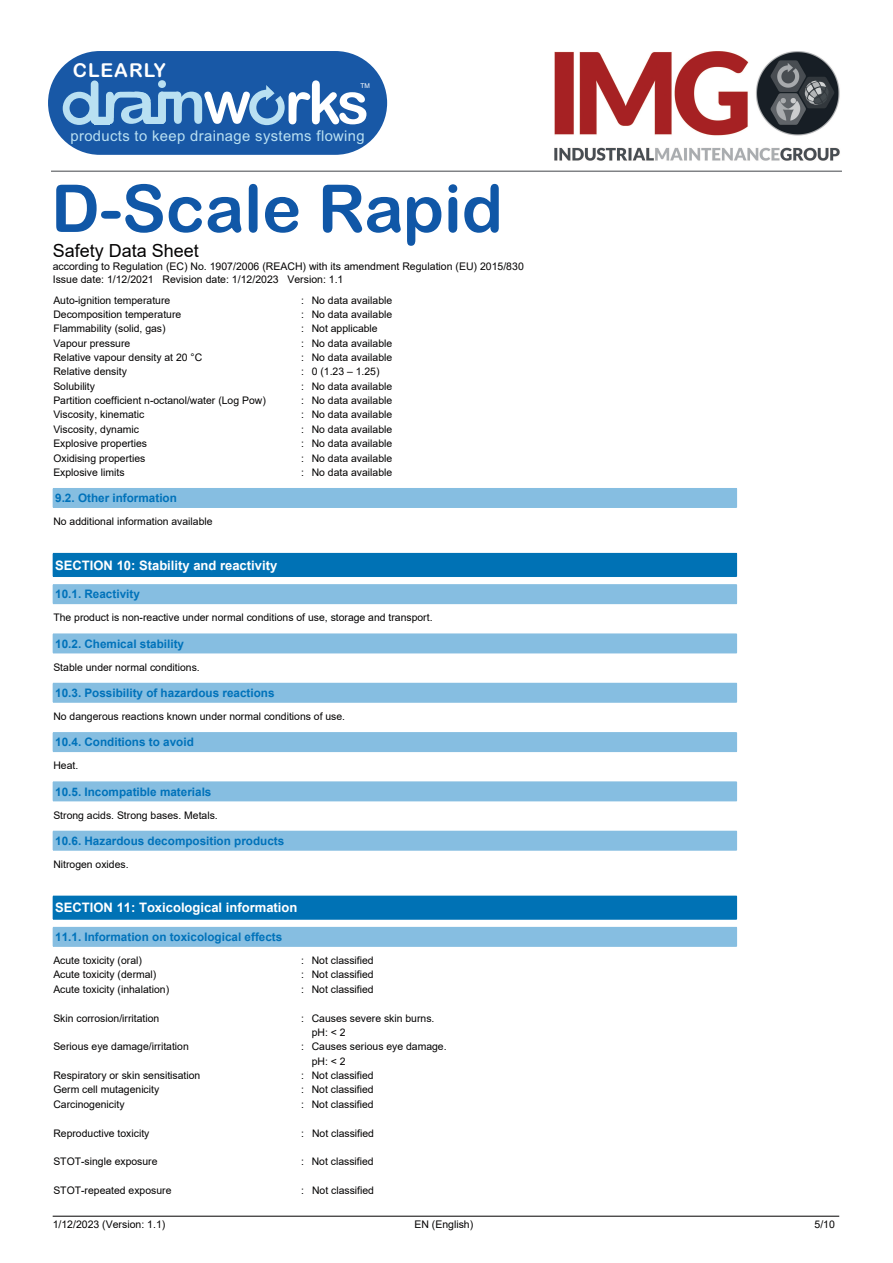
<style>
.page{position:relative;width:893px;height:1263px;background:#fff}
.page>*{position:absolute;margin:0;border:0;box-sizing:border-box;transform-origin:0 0}
.t1{font:66px "Arial Rounded MT Bold";color:#1057a7}
.t2{font:59.4px "Arial Rounded MT Bold";letter-spacing:-.05em;color:#fff}
.t3{font:19.2px "Arial Rounded MT Bold";letter-spacing:.05em;color:#fff}
.t4{font:18px "Arial";color:#030202}
.t5{font:14.85px "Arial";letter-spacing:.025em;color:#b9e0f2}
.t6{font:700 13.05px "Arial";color:#fff}
.t7{font:700 11.7px "Arial";color:#0072ba}
.t8{font:10.5px/12px "Arial";color:#030202}
.t9{font:10.35px/14.4px "Arial";color:#030202}
.t10{font:6.6px "Arial";color:#fff}
.s1{color:#b9e0f2}
</style>
<div class="page">
<hr style="left:51px;top:170px;width:791px;height:2px;background:#808285">
<img style="left:554px;top:52px;width:286px;height:109px">
<div style="left:48px;top:51px;width:339px;height:104px;background:#1858a6;border-radius:52px"></div>
<div style="left:249px;top:90px;width:36px;height:35px;background:#b9e0f2;border-radius:50%"></div>
<div style="left:256px;top:97px;width:22px;height:21px;background:#1858a6;border-radius:50%"></div>
<svg style="left:262px;top:85px;width:18px;height:23px"></svg>
<div style="left:63px;top:92px;width:33px;height:33px;background:#b9e0f2;border-radius:50%"></div>
<div style="left:70px;top:98px;width:19px;height:20px;background:#1858a6;border-radius:50%"></div>
<div style="left:91px;top:80px;width:7px;height:44px;background:#b9e0f2;border-radius:4px"></div>
<svg style="left:90px;top:86px;width:91px;height:38px"></svg>
<div style="left:53px;top:489px;width:683px;height:18px;background:#86bee1"></div>
<svg style="left:736px;top:489px;width:1px;height:18px"></svg>
<hr style="left:53px;top:488px;width:684px;height:1px;background:#86bee1">
<hr style="left:53px;top:507px;width:684px;height:1px;background:#86bee1">
<div style="left:53px;top:554px;width:683px;height:22px;background:#0072b5"></div>
<svg style="left:736px;top:554px;width:1px;height:22px"></svg>
<hr style="left:53px;top:553px;width:684px;height:1px;background:#0072b5">
<hr style="left:53px;top:576px;width:684px;height:1px;background:#0072b5">
<div style="left:53px;top:585px;width:683px;height:18px;background:#86bee1"></div>
<svg style="left:736px;top:585px;width:1px;height:18px"></svg>
<hr style="left:53px;top:584px;width:684px;height:1px;background:#86bee1">
<hr style="left:53px;top:603px;width:684px;height:1px;background:#86bee1">
<div style="left:53px;top:634px;width:683px;height:19px;background:#86bee1"></div>
<svg style="left:736px;top:635px;width:1px;height:18px"></svg>
<hr style="left:53px;top:634px;width:684px;height:1px;background:#86bee1">
<hr style="left:53px;top:653px;width:684px;height:1px;background:#86bee1">
<div style="left:53px;top:683px;width:683px;height:19px;background:#86bee1"></div>
<svg style="left:736px;top:684px;width:1px;height:18px"></svg>
<hr style="left:53px;top:683px;width:684px;height:1px;background:#86bee1">
<hr style="left:53px;top:702px;width:684px;height:1px;background:#86bee1">
<div style="left:53px;top:733px;width:683px;height:18px;background:#86bee1"></div>
<svg style="left:736px;top:733px;width:1px;height:18px"></svg>
<hr style="left:53px;top:732px;width:684px;height:1px;background:#86bee1">
<hr style="left:53px;top:751px;width:684px;height:1px;background:#86bee1">
<div style="left:53px;top:782px;width:683px;height:19px;background:#86bee1"></div>
<svg style="left:736px;top:783px;width:1px;height:18px"></svg>
<hr style="left:53px;top:782px;width:684px;height:1px;background:#86bee1">
<hr style="left:53px;top:801px;width:684px;height:1px;background:#86bee1">
<div style="left:53px;top:831px;width:683px;height:19px;background:#86bee1"></div>
<svg style="left:736px;top:832px;width:1px;height:18px"></svg>
<hr style="left:53px;top:831px;width:684px;height:1px;background:#86bee1">
<hr style="left:53px;top:850px;width:684px;height:1px;background:#86bee1">
<div style="left:53px;top:896px;width:683px;height:23px;background:#0072b5"></div>
<svg style="left:736px;top:897px;width:1px;height:22px"></svg>
<hr style="left:53px;top:896px;width:684px;height:1px;background:#0072b5">
<hr style="left:53px;top:919px;width:684px;height:1px;background:#0072b5">
<div style="left:53px;top:927px;width:683px;height:19px;background:#86bee1"></div>
<svg style="left:736px;top:928px;width:1px;height:18px"></svg>
<hr style="left:53px;top:927px;width:684px;height:1px;background:#86bee1">
<hr style="left:53px;top:946px;width:684px;height:1px;background:#86bee1">
<hr style="left:53px;top:1216px;width:786px;height:1px;background:#030202">
<h3 class="t3" style="left:73px;top:59px;width:94px">CLEARLY</h3>
<h2 class="t2" style="left:119px;top:68px;width:252px"><span class="s1">ain</span>w rks</h2>
<h3 class="t5" style="left:70px;top:127px;width:296px">products to keep drainage systems flowing</h3>
<p class="t10" style="left:360px;top:82px;width:11px">TM</p>
<h1 class="t1" style="left:51px;top:171px;width:453px">D-Scale Rapid</h1>
<h3 class="t4" style="left:53px;top:240px;width:148px">Safety Data Sheet</h3>
<p class="t8" style="left:53px;top:261px;width:473px">according to Regulation (EC) No. 1907/2006 (REACH) with its amendment Regulation (EU) 2015/830<br>Issue date: 1/12/2021 Revision date: 1/12/2023 Version: 1.1</p>
<p class="t9" style="left:53px;top:293px;width:118px">Auto-ignition temperature</p>
<p class="t9" style="left:301px;top:293px;width:93px">: No data available</p>
<p class="t9" style="left:53px;top:307px;width:129px">Decomposition temperature</p>
<p class="t9" style="left:301px;top:307px;width:93px">: No data available</p>
<p class="t9" style="left:53px;top:321px;width:114px">Flammability (solid, gas)</p>
<p class="t9" style="left:301px;top:321px;width:78px">: Not applicable</p>
<p class="t9" style="left:53px;top:336px;width:78px">Vapour pressure</p>
<p class="t9" style="left:301px;top:336px;width:93px">: No data available</p>
<p class="t9" style="left:53px;top:350px;width:150px">Relative vapour density at 20 °C</p>
<p class="t9" style="left:301px;top:350px;width:93px">: No data available</p>
<p class="t9" style="left:53px;top:365px;width:75px">Relative density</p>
<p class="t9" style="left:301px;top:365px;width:80px">: 0 (1.23 – 1.25)</p>
<p class="t9" style="left:53px;top:379px;width:43px">Solubility</p>
<p class="t9" style="left:301px;top:379px;width:93px">: No data available</p>
<p class="t9" style="left:53px;top:393px;width:214px">Partition coefficient n-octanol/water (Log Pow)</p>
<p class="t9" style="left:301px;top:393px;width:93px">: No data available</p>
<p class="t9" style="left:53px;top:408px;width:92px">Viscosity, kinematic</p>
<p class="t9" style="left:301px;top:408px;width:93px">: No data available</p>
<p class="t9" style="left:53px;top:422px;width:87px">Viscosity, dynamic</p>
<p class="t9" style="left:301px;top:422px;width:93px">: No data available</p>
<p class="t9" style="left:53px;top:436px;width:95px">Explosive properties</p>
<p class="t9" style="left:301px;top:436px;width:93px">: No data available</p>
<p class="t9" style="left:53px;top:451px;width:94px">Oxidising properties</p>
<p class="t9" style="left:301px;top:451px;width:93px">: No data available</p>
<p class="t9" style="left:53px;top:465px;width:73px">Explosive limits</p>
<p class="t9" style="left:301px;top:465px;width:93px">: No data available</p>
<p class="t7" style="left:55px;top:492px;width:123px">9.2. Other information</p>
<p class="t9" style="left:53px;top:514px;width:161px">No additional information available</p>
<p class="t6" style="left:55px;top:558px;width:224px">SECTION 10: Stability and reactivity</p>
<p class="t7" style="left:55px;top:588px;width:86px">10.1. Reactivity</p>
<p class="t9" style="left:53px;top:611px;width:381px">The product is non-reactive under normal conditions of use, storage and transport.</p>
<p class="t7" style="left:55px;top:637px;width:130px">10.2. Chemical stability</p>
<p class="t9" style="left:53px;top:660px;width:148px">Stable under normal conditions.</p>
<p class="t7" style="left:55px;top:686px;width:221px">10.3. Possibility of hazardous reactions</p>
<p class="t9" style="left:53px;top:709px;width:293px">No dangerous reactions known under normal conditions of use.</p>
<p class="t7" style="left:55px;top:736px;width:140px">10.4. Conditions to avoid</p>
<p class="t9" style="left:53px;top:758px;width:26px">Heat.</p>
<p class="t7" style="left:55px;top:785px;width:158px">10.5. Incompatible materials</p>
<p class="t9" style="left:53px;top:808px;width:166px">Strong acids. Strong bases. Metals.</p>
<p class="t7" style="left:55px;top:834px;width:231px">10.6. Hazardous decomposition products</p>
<p class="t9" style="left:53px;top:857px;width:77px">Nitrogen oxides.</p>
<p class="t6" style="left:55px;top:900px;width:244px">SECTION 11: Toxicological information</p>
<p class="t7" style="left:55px;top:930px;width:229px">11.1. Information on toxicological effects</p>
<p class="t9" style="left:53px;top:953px;width:90px">Acute toxicity (oral)</p>
<p class="t9" style="left:301px;top:953px;width:74px">: Not classified</p>
<p class="t9" style="left:53px;top:968px;width:105px">Acute toxicity (dermal)</p>
<p class="t9" style="left:301px;top:968px;width:74px">: Not classified</p>
<p class="t9" style="left:53px;top:982px;width:117px">Acute toxicity (inhalation)</p>
<p class="t9" style="left:301px;top:982px;width:74px">: Not classified</p>
<p class="t9" style="left:53px;top:1011px;width:107px">Skin corrosion/irritation</p>
<p class="t9" style="left:312px;top:1011px;width:124px;text-indent:-11px">: Causes severe skin burns. pH: &lt; 2</p>
<p class="t9" style="left:53px;top:1039px;width:137px">Serious eye damage/irritation</p>
<p class="t9" style="left:312px;top:1039px;width:136px;text-indent:-11px">: Causes serious eye damage. pH: &lt; 2</p>
<p class="t9" style="left:53px;top:1068px;width:149px">Respiratory or skin sensitisation</p>
<p class="t9" style="left:301px;top:1068px;width:74px">: Not classified</p>
<p class="t9" style="left:53px;top:1082px;width:107px">Germ cell mutagenicity</p>
<p class="t9" style="left:301px;top:1082px;width:74px">: Not classified</p>
<p class="t9" style="left:53px;top:1097px;width:73px">Carcinogenicity</p>
<p class="t9" style="left:301px;top:1097px;width:74px">: Not classified</p>
<p class="t9" style="left:53px;top:1126px;width:98px">Reproductive toxicity</p>
<p class="t9" style="left:301px;top:1126px;width:74px">: Not classified</p>
<p class="t9" style="left:53px;top:1154px;width:106px">STOT-single exposure</p>
<p class="t9" style="left:301px;top:1154px;width:74px">: Not classified</p>
<p class="t9" style="left:53px;top:1183px;width:120px">STOT-repeated exposure</p>
<p class="t9" style="left:301px;top:1183px;width:74px">: Not classified</p>
<p class="t8" style="left:53px;top:1218px;width:114px">1/12/2023 (Version: 1.1)</p>
<p class="t8" style="left:414px;top:1218px;width:60px">EN (English)</p>
<p class="t8" style="left:814px;top:1218px;width:22px">5/10</p>
</div>
